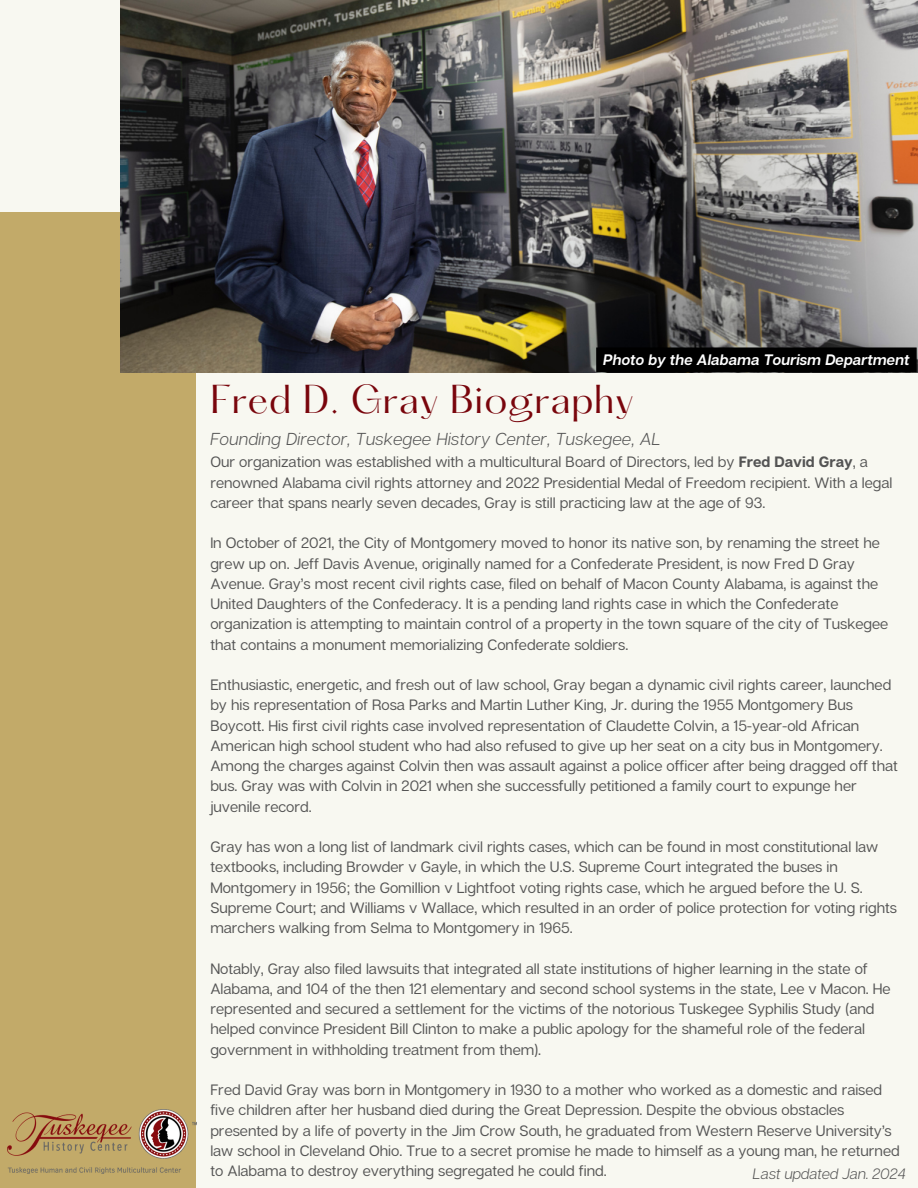
<style>
.page{position:relative;width:918px;height:1188px;background:#f8f8f1}
.page>*{position:absolute;margin:0;border:0;box-sizing:border-box;transform-origin:0 0}
.t1{font:35.25px "Hatton";letter-spacing:.02em;color:#79050c}
.t2{font:italic 300 17.25px "Articulat CF";letter-spacing:.02em;color:#545454}
.t3{font:italic 600 15.15px "Articulat CF";color:#fff}
.t4{font:15px/20.2px "Articulat CF";color:#545454}
.t5{font:italic 300 15px "Articulat CF";color:#545454}
.s1{font-weight:700}
</style>
<div class="page">
<div style="left:0;top:212px;width:196px;height:976px;background:#c2aa69"></div>
<img style="left:8px;top:1109px;width:189px;height:64px">
<img style="left:121px;top:0;width:797px;height:373px">
<div style="left:596px;top:347px;width:321px;height:25px;background:#000"></div>
<p class="t3" style="left:603px;top:350px;width:308px">Photo by the Alabama Tourism Department</p>
<p class="t1" style="left:210px;top:382px;width:425px">Fred D. Gray Biography</p>
<p class="t2" style="left:210px;top:428px;width:452px">Founding Director, Tuskegee History Center, Tuskegee, AL</p>
<p class="t4" style="left:210px;top:452px;width:684px">Our organization was established with a multicultural Board of Directors, led by <span class="s1">Fred David Gray</span>, a renowned Alabama civil rights attorney and 2022 Presidential Medal of Freedom recipient. With a legal career that spans nearly seven decades, Gray is still practicing law at the age of 93.</p>
<h3 class="t4" style="left:210px;top:533px;width:679px">In October of 2021, the City of Montgomery moved to honor its native son, by renaming the street he grew up on. Jeff Davis Avenue, originally named for a Confederate President, is now Fred D Gray Avenue. Gray’s most recent civil rights case, filed on behalf of Macon County Alabama, is against the United Daughters of the Confederacy. It is a pending land rights case in which the Confederate organization is attempting to maintain control of a property in the town square of the city of Tuskegee that contains a monument memorializing Confederate soldiers.</h3>
<h1 class="t4" style="left:210px;top:674px;width:689px">Enthusiastic, energetic, and fresh out of law school, Gray began a dynamic civil rights career, launched by his representation of Rosa Parks and Martin Luther King, Jr. during the 1955 Montgomery Bus Boycott. His first civil rights case involved representation of Claudette Colvin, a 15-year-old African American high school student who had also refused to give up her seat on a city bus in Montgomery.<br>Among the charges against Colvin then was assault against a police officer after being dragged off that bus. Gray was with Colvin in 2021 when she successfully petitioned a family court to expunge her juvenile record.</h1>
<h2 class="t4" style="left:210px;top:836px;width:688px">Gray has won a long list of landmark civil rights cases, which can be found in most constitutional law textbooks, including Browder v Gayle, in which the U.S. Supreme Court integrated the buses in Montgomery in 1956; the Gomillion v Lightfoot voting rights case, which he argued before the U. S.<br>Supreme Court; and Williams v Wallace, which resulted in an order of police protection for voting rights marchers walking from Selma to Montgomery in 1965.</h2>
<p class="t4" style="left:210px;top:958px;width:682px">Notably, Gray also filed lawsuits that integrated all state institutions of higher learning in the state of Alabama, and 104 of the then 121 elementary and second school systems in the state, Lee v Macon. He represented and secured a settlement for the victims of the notorious Tuskegee Syphilis Study (and helped convince President Bill Clinton to make a public apology for the shameful role of the federal government in withholding treatment from them).</p>
<p class="t4" style="left:210px;top:1079px;width:691px">Fred David Gray was born in Montgomery in 1930 to a mother who worked as a domestic and raised five children after her husband died during the Great Depression. Despite the obvious obstacles presented by a life of poverty in the Jim Crow South, he graduated from Western Reserve University’s law school in Cleveland Ohio. True to a secret promise he made to himself as a young man, he returned to Alabama to destroy everything segregated he could find.</p>
<p class="t5" style="left:753px;top:1165px;width:154px">Last updated Jan. 2024</p>
</div>
